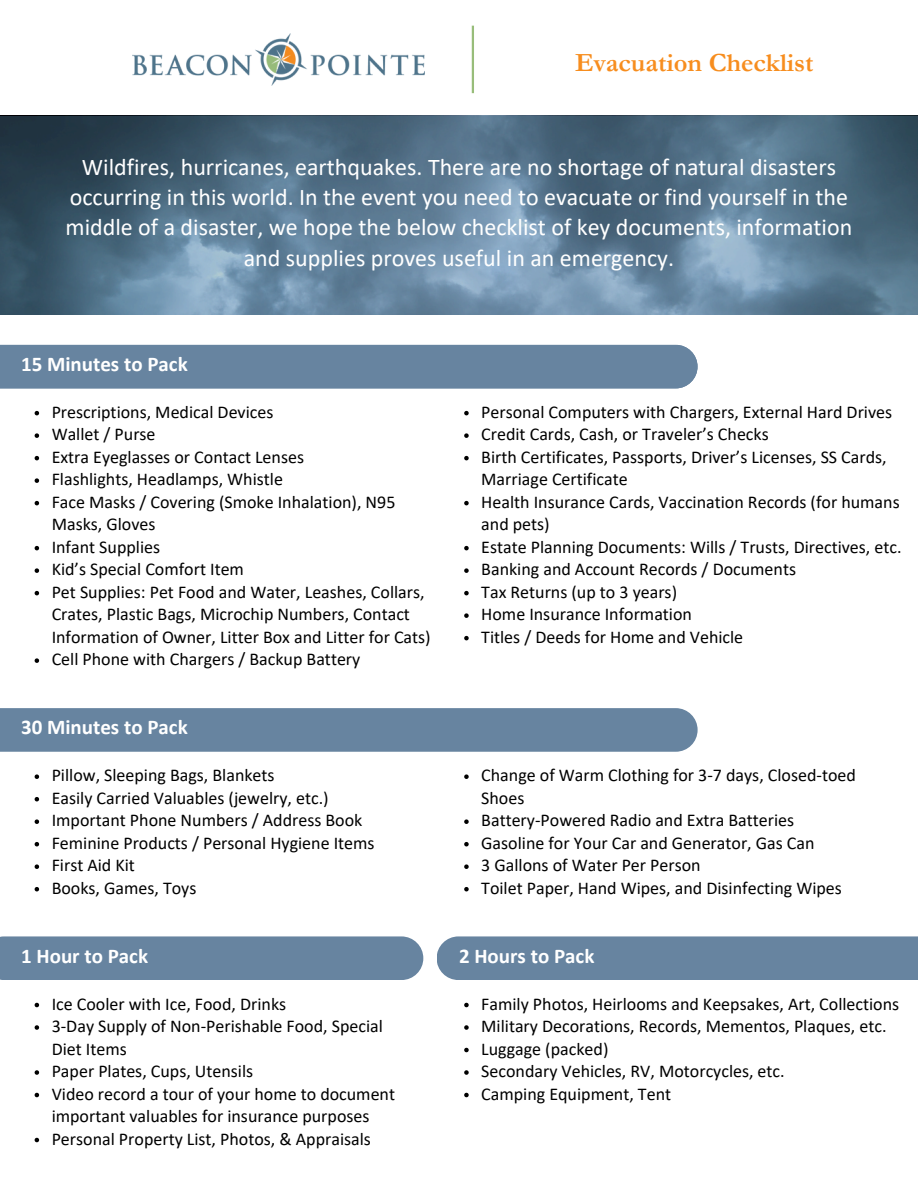
<style>
.page{position:relative;width:918px;height:1188px;background:#fff}
.page>*{position:absolute;margin:0;border:0;box-sizing:border-box;transform-origin:0 0}
.t1{font:700 26.4px "Garamond";color:#f78d1e}
.t2{font:24px/30.3px "Calibri";color:#fff;text-align:center}
.t3{font:700 21px "Calibri";color:#fff}
.t4{font:18px/22.5px "Calibri";color:#000}
</style>
<div class="page">
<img style="left:132px;top:33px;width:293px;height:52px">
<hr style="left:472px;top:26px;width:2px;height:67px;background:#98bd7a">
<svg style="left:0;top:116px;width:918px;height:198px;background:#56748a"></svg>
<div style="left:0;top:345px;width:698px;height:43px;background:#6784a0"></div>
<svg style="left:35px;top:411px;width:4px;height:4px"></svg>
<svg style="left:35px;top:433px;width:4px;height:5px"></svg>
<svg style="left:35px;top:456px;width:4px;height:4px"></svg>
<svg style="left:35px;top:478px;width:4px;height:5px"></svg>
<svg style="left:35px;top:501px;width:4px;height:4px"></svg>
<svg style="left:35px;top:546px;width:4px;height:4px"></svg>
<svg style="left:35px;top:568px;width:4px;height:5px"></svg>
<svg style="left:35px;top:591px;width:4px;height:4px"></svg>
<svg style="left:35px;top:658px;width:4px;height:5px"></svg>
<svg style="left:464px;top:411px;width:5px;height:4px"></svg>
<svg style="left:464px;top:433px;width:5px;height:5px"></svg>
<svg style="left:464px;top:456px;width:5px;height:4px"></svg>
<svg style="left:464px;top:501px;width:5px;height:4px"></svg>
<svg style="left:464px;top:546px;width:5px;height:4px"></svg>
<svg style="left:464px;top:568px;width:5px;height:5px"></svg>
<svg style="left:464px;top:591px;width:5px;height:4px"></svg>
<svg style="left:464px;top:613px;width:5px;height:5px"></svg>
<svg style="left:464px;top:636px;width:5px;height:4px"></svg>
<div style="left:0;top:708px;width:698px;height:44px;background:#6784a0"></div>
<svg style="left:35px;top:774px;width:4px;height:5px"></svg>
<svg style="left:35px;top:797px;width:4px;height:4px"></svg>
<svg style="left:35px;top:819px;width:4px;height:5px"></svg>
<svg style="left:35px;top:842px;width:4px;height:4px"></svg>
<svg style="left:35px;top:864px;width:4px;height:5px"></svg>
<svg style="left:35px;top:887px;width:4px;height:4px"></svg>
<svg style="left:464px;top:774px;width:5px;height:5px"></svg>
<svg style="left:464px;top:819px;width:5px;height:5px"></svg>
<svg style="left:464px;top:842px;width:5px;height:4px"></svg>
<svg style="left:464px;top:864px;width:5px;height:5px"></svg>
<svg style="left:464px;top:887px;width:5px;height:4px"></svg>
<div style="left:0;top:936px;width:423px;height:44px;background:#6784a0"></div>
<svg style="left:35px;top:1003px;width:4px;height:4px"></svg>
<svg style="left:35px;top:1025px;width:4px;height:5px"></svg>
<svg style="left:35px;top:1070px;width:4px;height:5px"></svg>
<svg style="left:35px;top:1093px;width:4px;height:4px"></svg>
<svg style="left:35px;top:1138px;width:4px;height:4px"></svg>
<div style="left:437px;top:936px;width:481px;height:44px;background:#6784a0"></div>
<svg style="left:464px;top:1003px;width:5px;height:4px"></svg>
<svg style="left:464px;top:1025px;width:5px;height:5px"></svg>
<svg style="left:464px;top:1048px;width:5px;height:4px"></svg>
<svg style="left:464px;top:1070px;width:5px;height:5px"></svg>
<svg style="left:464px;top:1093px;width:5px;height:4px"></svg>
<p class="t1" style="left:575px;top:48px;width:240px">Evacuation Checklist</p>
<p class="t2" style="left:66px;top:153px;width:788px">Wildfires, hurricanes, earthquakes. There are no shortage of natural disasters occurring in this world. In the event you need to evacuate or find yourself in the middle of a disaster, we hope the below checklist of key documents, information and supplies proves useful in an emergency.</p>
<h1 class="t3" style="left:21px;top:355px;width:168px">15 Minutes to Pack</h1>
<p class="t4" style="left:52px;top:402px;width:223px">Prescriptions, Medical Devices</p>
<h2 class="t4" style="left:52px;top:424px;width:105px">Wallet / Purse</h2>
<h3 class="t4" style="left:52px;top:447px;width:254px">Extra Eyeglasses or Contact Lenses</h3>
<p class="t4" style="left:52px;top:469px;width:233px">Flashlights, Headlamps, Whistle</p>
<p class="t4" style="left:52px;top:492px;width:345px">Face Masks / Covering (Smoke Inhalation), N95<br>Masks, Gloves</p>
<p class="t4" style="left:52px;top:537px;width:110px">Infant Supplies</p>
<p class="t4" style="left:52px;top:559px;width:194px">Kid’s Special Comfort Item</p>
<p class="t4" style="left:52px;top:582px;width:381px">Pet Supplies: Pet Food and Water, Leashes, Collars,<br>Crates, Plastic Bags, Microchip Numbers, Contact<br>Information of Owner, Litter Box and Litter for Cats)</p>
<p class="t4" style="left:52px;top:649px;width:310px">Cell Phone with Chargers / Backup Battery</p>
<p class="t3" style="left:21px;top:719px;width:168px">30 Minutes to Pack</p>
<p class="t4" style="left:52px;top:765px;width:224px">Pillow, Sleeping Bags, Blankets</p>
<p class="t4" style="left:52px;top:788px;width:278px">Easily Carried Valuables (jewelry, etc.)</p>
<h3 class="t4" style="left:52px;top:810px;width:312px">Important Phone Numbers / Address Book</h3>
<p class="t4" style="left:52px;top:833px;width:324px">Feminine Products / Personal Hygiene Items</p>
<p class="t4" style="left:52px;top:855px;width:85px">First Aid Kit</p>
<p class="t4" style="left:52px;top:878px;width:146px">Books, Games, Toys</p>
<p class="t3" style="left:21px;top:947px;width:129px">1 Hour to Pack</p>
<p class="t4" style="left:52px;top:994px;width:236px">Ice Cooler with Ice, Food, Drinks</p>
<p class="t4" style="left:52px;top:1016px;width:333px">3-Day Supply of Non-Perishable Food, Special<br>Diet Items</p>
<h3 class="t4" style="left:52px;top:1061px;width:203px">Paper Plates, Cups, Utensils</h3>
<h3 class="t4" style="left:52px;top:1084px;width:345px">Video record a tour of your home to document important valuables for insurance purposes</h3>
<p class="t4" style="left:52px;top:1129px;width:321px">Personal Property List, Photos, &amp; Appraisals</p>
<p class="t4" style="left:481px;top:402px;width:412px">Personal Computers with Chargers, External Hard Drives</p>
<p class="t4" style="left:481px;top:424px;width:289px">Credit Cards, Cash, or Traveler’s Checks</p>
<p class="t4" style="left:481px;top:447px;width:407px">Birth Certificates, Passports, Driver’s Licenses, SS Cards,<br>Marriage Certificate</p>
<p class="t4" style="left:481px;top:492px;width:420px">Health Insurance Cards, Vaccination Records (for humans and pets)</p>
<p class="t4" style="left:481px;top:537px;width:422px">Estate Planning Documents: Wills / Trusts, Directives, etc.</p>
<p class="t4" style="left:481px;top:559px;width:316px">Banking and Account Records / Documents</p>
<p class="t4" style="left:481px;top:582px;width:197px">Tax Returns (up to 3 years)</p>
<p class="t4" style="left:481px;top:604px;width:212px">Home Insurance Information</p>
<p class="t4" style="left:481px;top:627px;width:263px">Titles / Deeds for Home and Vehicle</p>
<p class="t4" style="left:481px;top:765px;width:376px">Change of Warm Clothing for 3-7 days, Closed-toed<br>Shoes</p>
<p class="t4" style="left:481px;top:810px;width:314px">Battery-Powered Radio and Extra Batteries</p>
<p class="t4" style="left:481px;top:833px;width:335px">Gasoline for Your Car and Generator, Gas Can</p>
<p class="t4" style="left:481px;top:855px;width:221px">3 Gallons of Water Per Person</p>
<p class="t4" style="left:481px;top:878px;width:362px">Toilet Paper, Hand Wipes, and Disinfecting Wipes</p>
<p class="t3" style="left:459px;top:947px;width:137px">2 Hours to Pack</p>
<p class="t4" style="left:481px;top:994px;width:419px">Family Photos, Heirlooms and Keepsakes, Art, Collections</p>
<p class="t4" style="left:481px;top:1016px;width:407px">Military Decorations, Records, Mementos, Plaques, etc.</p>
<p class="t4" style="left:481px;top:1039px;width:129px">Luggage (packed)</p>
<p class="t4" style="left:481px;top:1061px;width:305px">Secondary Vehicles, RV, Motorcycles, etc.</p>
<p class="t4" style="left:481px;top:1084px;width:191px">Camping Equipment, Tent</p>
</div>
